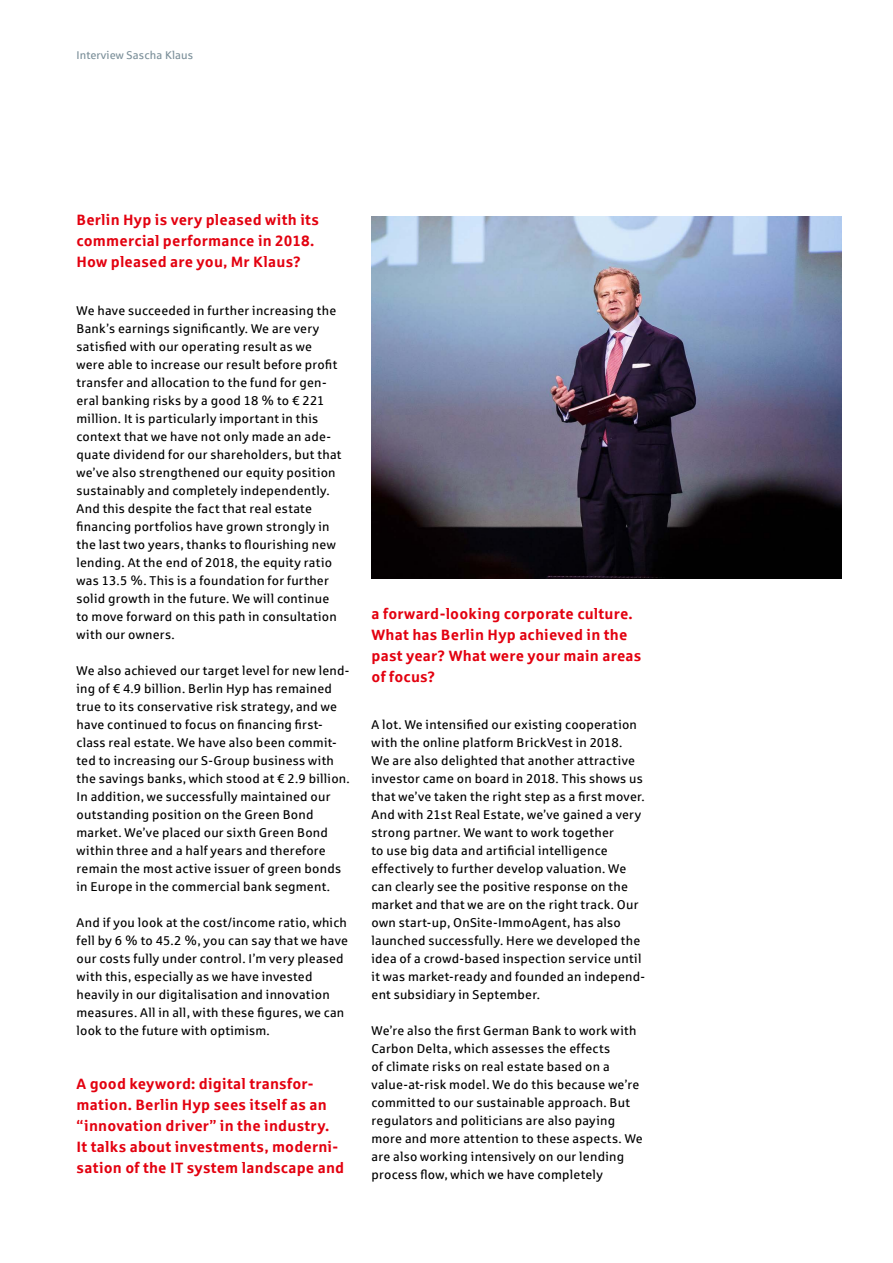
<style>
.page{position:relative;width:893px;height:1263px;background:#fff}
.page>*{position:absolute;margin:0;border:0;box-sizing:border-box;transform-origin:0 0}
.t1{font:700 15px/21px "Sparkasse Rg";letter-spacing:.015em;color:#e3000f}
.t2{font:12.75px/18px "Sparkasse Rg";letter-spacing:.015em;color:#000}
.t3{font:11.25px "Sparkasse Rg";letter-spacing:.01em;color:#7c909a}
</style>
<div class="page">
<img style="left:372px;top:217px;width:470px;height:361px">
<p class="t3" style="left:77px;top:49px;width:118px">Interview Sascha Klaus</p>
<p class="t1" style="left:77px;top:209px;width:244px">Berlin Hyp is very pleased with its commercial performance in 2018.<br>How pleased are you, Mr Klaus?</p>
<p class="t2" style="left:77px;top:301px;width:266px">We have succeeded in further increasing the Bank’s earnings significantly. We are very satisfied with our operating result as we were able to increase our result before profit transfer and allocation to the fund for gen&shy;eral banking risks by a good 18 % to € 221 million. It is particularly important in this context that we have not only made an ade&shy;quate dividend for our shareholders, but that we’ve also strengthened our equity position sustainably and completely independently.<br>And this despite the fact that real estate financing portfolios have grown strongly in the last two years, thanks to flourishing new lending. At the end of 2018, the equity ratio was 13.5 %. This is a foundation for further solid growth in the future. We will continue to move forward on this path in consultation with our owners.</p>
<p class="t2" style="left:77px;top:661px;width:275px">We also achieved our target level for new lend&shy;ing of € 4.9 billion. Berlin Hyp has remained true to its conservative risk strategy, and we have continued to focus on financing first&shy;class real estate. We have also been commit&shy;ted to increasing our S-Group business with the savings banks, which stood at € 2.9 billion.<br>In addition, we successfully maintained our outstanding position on the Green Bond market. We’ve placed our sixth Green Bond within three and a half years and therefore remain the most active issuer of green bonds in Europe in the commercial bank segment.</p>
<p class="t2" style="left:77px;top:913px;width:273px">And if you look at the cost/income ratio, which fell by 6 % to 45.2 %, you can say that we have our costs fully under control. I’m very pleased with this, especially as we have invested heavily in our digitalisation and innovation measures. All in all, with these figures, we can look to the future with optimism.</p>
<p class="t1" style="left:77px;top:1073px;width:269px">A good keyword: digital transfor&shy;mation. Berlin Hyp sees itself as an “innovation driver” in the industry.<br>It talks about investments, moderni&shy;sation of the IT system landscape and</p>
<p class="t1" style="left:372px;top:603px;width:271px">a forward-looking corporate culture.<br>What has Berlin Hyp achieved in the past year? What were your main areas of focus?</p>
<p class="t2" style="left:372px;top:715px;width:275px">A lot. We intensified our existing cooperation with the online platform BrickVest in 2018.<br>We are also delighted that another attractive investor came on board in 2018. This shows us that we’ve taken the right step as a first mover.<br>And with 21st Real Estate, we’ve gained a very strong partner. We want to work together<br>to use big data and artificial intelligence effectively to further develop valuation. We can clearly see the positive response on the market and that we are on the right track. Our own start-up, OnSite-ImmoAgent, has also launched successfully. Here we developed the idea of a crowd-based inspection service until it was market-ready and founded an independ&shy;ent subsidiary in September.</p>
<p class="t2" style="left:372px;top:1021px;width:273px">We’re also the first German Bank to work with Carbon Delta, which assesses the effects<br>of climate risks on real estate based on a value-at-risk model. We do this because we’re committed to our sustainable approach. But regulators and politicians are also paying more and more attention to these aspects. We are also working intensively on our lending process flow, which we have completely</p>
</div>
